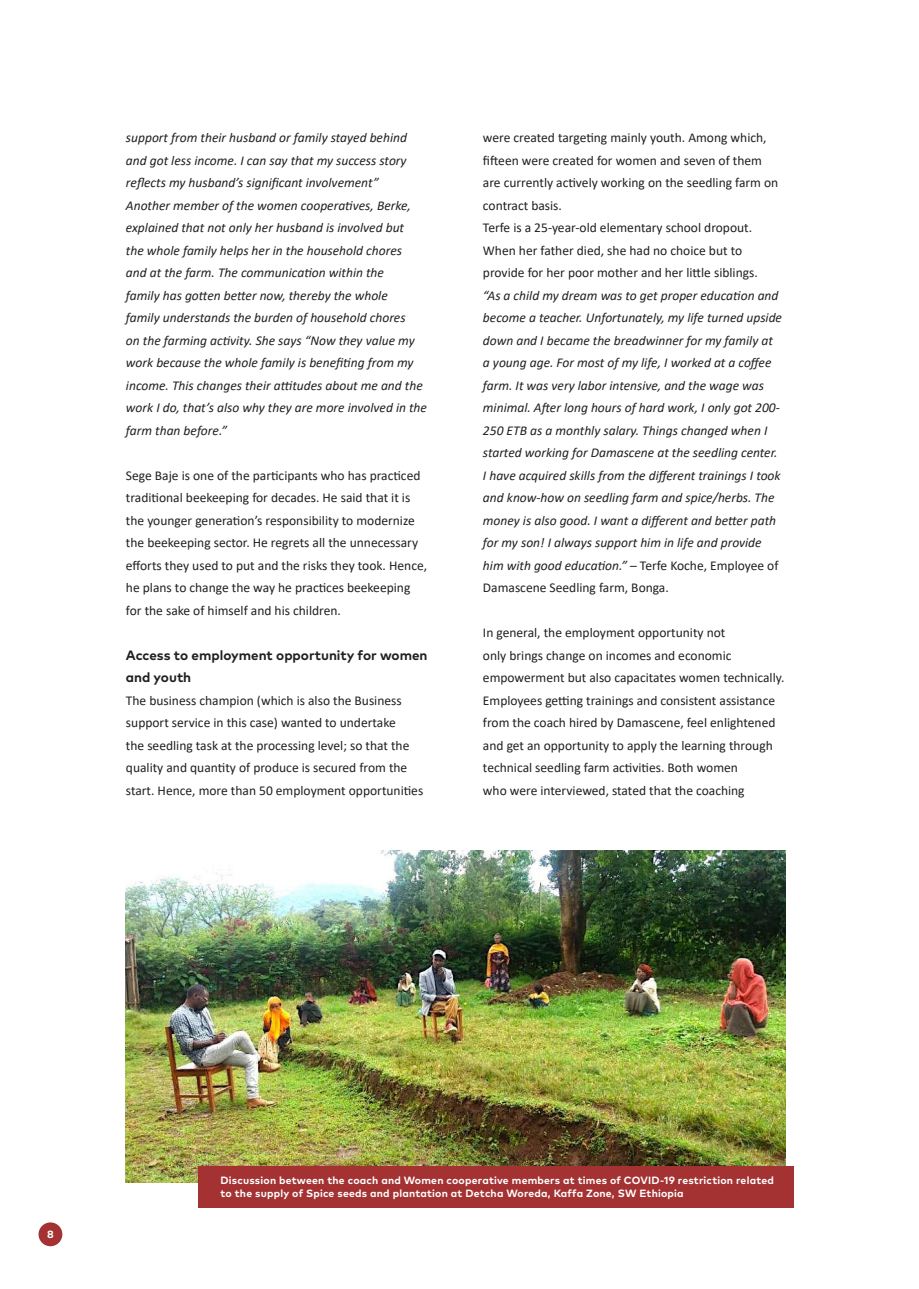
<style>
.page{position:relative;width:919px;height:1289px;background:#fff}
.page>*{position:absolute;margin:0;border:0;box-sizing:border-box;transform-origin:0 0}
.t1{font:italic 13.5px/22.5px "Calibri";color:#231f20}
.t2{font:13.5px/22.5px "Calibri";color:#231f20}
.t3{font:700 13.5px/22.5px "Mark Pro";color:#231f20}
.t4{font:700 10.5px/12.6px "Mark Pro";letter-spacing:.02em;color:#fff}
.s1{font-style:normal}
</style>
<div class="page">
<img style="left:126px;top:850px;width:659px;height:332px">
<div style="left:198px;top:1165px;width:595px;height:42px;background:#a43232"></div>
<div style="left:39px;top:1222px;width:23px;height:24px;background:#a43232;border-radius:50%"></div>
<p class="t1" style="left:126px;top:126px;width:282px;text-align:justify">support from their husband or family stayed behind and got less income. I can say that my success story reflects my husband’s significant involvement”</p>
<p class="t1" style="left:126px;top:193px;width:302px">Another member of the women cooperatives, Berke, explained that not only her husband is involved but<br>the whole family helps her in the household chores<br>and at the farm. The communication within the<br>family has gotten better now, thereby the whole<br>family understands the burden of household chores<br>on the farming activity. She says “Now they value my work because the whole family is benefiting from my income. This changes their attitudes about me and the work I do, that’s also why they are more involved in the farm than before.”</p>
<p class="t2" style="left:126px;top:463px;width:303px">Sege Baje is one of the participants who has practiced traditional beekeeping for decades. He said that it is the younger generation’s responsibility to modernize the beekeeping sector. He regrets all the unnecessary efforts they used to put and the risks they took. Hence, he plans to change the way he practices beekeeping for the sake of himself and his children.</p>
<p class="t3" style="left:126px;top:642px;width:303px">Access to employment opportunity for women and youth</p>
<p class="t2" style="left:126px;top:688px;width:299px">The business champion (which is also the Business support service in this case) wanted to undertake<br>the seedling task at the processing level; so that the quality and quantity of produce is secured from the start. Hence, more than 50 employment opportunities</p>
<p class="t2" style="left:483px;top:126px;width:297px">were created targeting mainly youth. Among which, fifteen were created for women and seven of them are currently actively working on the seedling farm on contract basis.</p>
<p class="t2" style="left:483px;top:216px;width:276px">Terfe is a 25-year-old elementary school dropout.<br>When her father died, she had no choice but to provide for her poor mother and her little siblings.</p>
<p class="t1" style="left:483px;top:283px;width:300px">“As a child my dream was to get proper education and become a teacher. Unfortunately, my life turned upside down and I became the breadwinner for my family at a young age. For most of my life, I worked at a coffee farm. It was very labor intensive, and the wage was minimal. After long hours of hard work, I only got 200- 250 ETB as a monthly salary. Things changed when I started working for Damascene at the seedling center.<br>I have acquired skills from the different trainings I took and know-how on seedling farm and spice/herbs. The money is also good. I want a different and better path for my son! I always support him in life and provide him with good education.” <span class="s1">– Terfe Koche, Employee of Damascene Seedling farm, Bonga.</span></p>
<p class="t2" style="left:483px;top:621px;width:303px">In general, the employment opportunity not<br>only brings change on incomes and economic empowerment but also capacitates women technically.<br>Employees getting trainings and consistent assistance from the coach hired by Damascene, feel enlightened and get an opportunity to apply the learning through technical seedling farm activities. Both women<br>who were interviewed, stated that the coaching</p>
<p class="t4" style="left:47px;top:1227px;width:8px">8</p>
<p class="t4" style="left:220px;top:1173px;width:555px">Discussion between the coach and Women cooperative members at times of COVID-19 restriction related to the supply of Spice seeds and plantation at Detcha Woreda, Kaffa Zone, SW Ethiopia</p>
</div>
